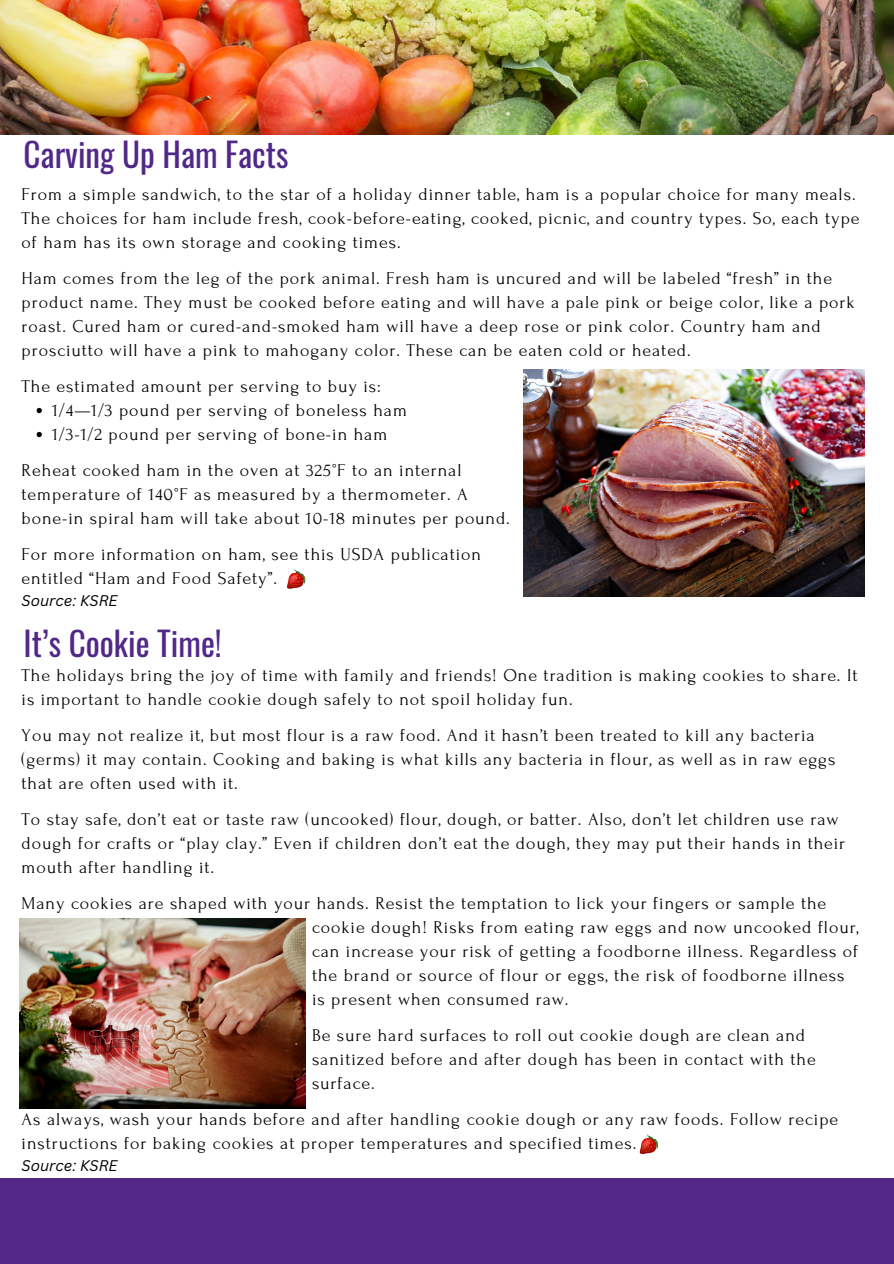
<style>
.page{position:relative;width:894px;height:1264px;background:#fff}
.page>*{position:absolute;margin:0;border:0;box-sizing:border-box;transform-origin:0 0}
.t1{font:33.15px "Oswald";color:#512888}
.t2{font:18px/24px "Forum";letter-spacing:.05em;color:#000}
.t3{font:italic 15px "Canva Sans";color:#000}
</style>
<div class="page">
<div style="left:0;top:1177px;width:893px;height:86px;background:#512888"></div>
<img style="left:0;top:0;width:893px;height:134px">
<svg style="left:37px;top:408px;width:5px;height:5px"></svg>
<svg style="left:37px;top:432px;width:5px;height:5px"></svg>
<svg style="left:287px;top:569px;width:18px;height:20px"></svg>
<img style="left:523px;top:369px;width:341px;height:227px">
<img style="left:19px;top:918px;width:286px;height:190px">
<svg style="left:639px;top:1134px;width:19px;height:20px"></svg>
<h2 class="t1" style="left:23px;top:129px;width:266px">Carving Up Ham Facts</h2>
<p class="t2" style="left:22px;top:182px;width:839px">From a simple sandwich, to the star of a holiday dinner table, ham is a popular choice for many meals.<br>The choices for ham include fresh, cook-before-eating, cooked, picnic, and country types. So, each type of ham has its own storage and cooking times.</p>
<h2 class="t2" style="left:22px;top:266px;width:834px">Ham comes from the leg of the pork animal. Fresh ham is uncured and will be labeled “fresh” in the product name. They must be cooked before eating and will have a pale pink or beige color, like a pork roast. Cured ham or cured-and-smoked ham will have a deep rose or pink color. Country ham and prosciutto will have a pink to mahogany color. These can be eaten cold or heated.</h2>
<h2 class="t2" style="left:22px;top:374px;width:360px">The estimated amount per serving to buy is:</h2>
<p class="t2" style="left:52px;top:398px;width:356px">1/4—1/3 pound per serving of boneless ham</p>
<p class="t2" style="left:52px;top:422px;width:336px">1/3-1/2 pound per serving of bone-in ham</p>
<p class="t2" style="left:22px;top:458px;width:489px">Reheat cooked ham in the oven at 325°F to an internal temperature of 140°F as measured by a thermometer. A bone-in spiral ham will take about 10-18 minutes per pound.</p>
<h1 class="t2" style="left:22px;top:542px;width:461px">For more information on ham, see this USDA publication entitled “Ham and Food Safety”.</h1>
<h2 class="t3" style="left:22px;top:590px;width:97px">Source: KSRE</h2>
<h2 class="t1" style="left:23px;top:617px;width:200px">It’s Cookie Time!</h2>
<p class="t2" style="left:22px;top:663px;width:837px">The holidays bring the joy of time with family and friends! One tradition is making cookies to share. It is important to handle cookie dough safely to not spoil holiday fun.</p>
<h1 class="t2" style="left:22px;top:723px;width:815px">You may not realize it, but most flour is a raw food. And it hasn’t been treated to kill any bacteria (germs) it may contain. Cooking and baking is what kills any bacteria in flour, as well as in raw eggs that are often used with it.</h1>
<h2 class="t2" style="left:22px;top:807px;width:825px">To stay safe, don’t eat or taste raw (uncooked) flour, dough, or batter. Also, don’t let children use raw dough for crafts or “play clay.” Even if children don’t eat the dough, they may put their hands in their mouth after handling it.</h2>
<h2 class="t2" style="left:312px;top:891px;width:548px;text-indent:-290px">Many cookies are shaped with your hands. Resist the temptation to lick your fingers or sample the cookie dough! Risks from eating raw eggs and now uncooked flour, can increase your risk of getting a foodborne illness. Regardless of the brand or source of flour or eggs, the risk of foodborne illness is present when consumed raw.</h2>
<h2 class="t2" style="left:312px;top:1023px;width:505px">Be sure hard surfaces to roll out cookie dough are clean and sanitized before and after dough has been in contact with the surface.</h2>
<p class="t2" style="left:22px;top:1107px;width:818px">As always, wash your hands before and after handling cookie dough or any raw foods. Follow recipe instructions for baking cookies at proper temperatures and specified times.</p>
<h2 class="t3" style="left:22px;top:1155px;width:97px">Source: KSRE</h2>
</div>
